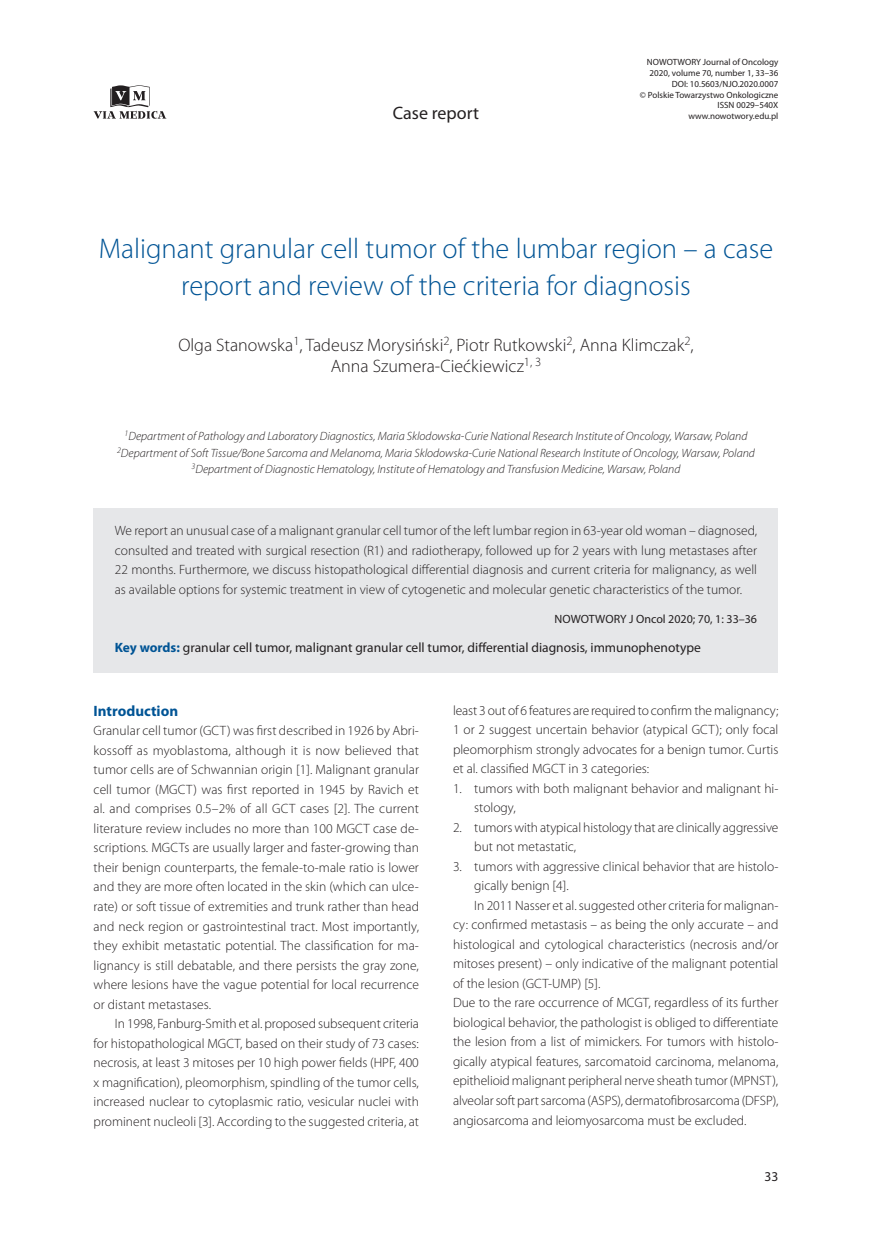
<style>
.page{position:relative;width:872px;height:1234px;background:#fff}
.page>*{position:absolute;margin:0;border:0;box-sizing:border-box;transform-origin:0 0}
._01_-_Tytuł_artykułu{font:300 28.5px/37.5px "Myriad Pro";color:#005495;text-align:center}
._02_-_Autor_artykułu{font:300 18px/21.6px "Myriad Pro";color:#231f20;text-align:center}
.t1{font:18px "Myriad Pro";color:#231f20}
._07_-_Srodtytul_1{font:700 15px "Myriad Pro";color:#005495}
._08_-_Tekst_bez_wcie{font:300 13.5px/19.5px "Myriad Pro";color:#231f20}
._08_-_Tekst{font:300 13.5px/19.5px "Myriad Pro";color:#231f20;text-align:justify}
._04_-_Streszczenie{font:300 13.5px/19.5px "Myriad Pro";color:#231f20;text-align:justify}
._05_-_Streszczenie_s{font:13.5px "Myriad Pro";color:#231f20}
._00_-_Praca{font:italic 300 12px "Myriad Pro";color:#231f20}
._00_-_Praca_ostatnia{font:italic 300 12px "Myriad Pro";color:#231f20}
._04_-_Streszczenie_n{font:12px "Myriad Pro";color:#231f20}
.t2{font:9px/10.8px "Myriad Pro";color:#231f20;text-align:right}
.s1{font-weight:700;color:#005495}
</style>
<div class="page">
<svg style="left:94px;top:85px;width:72px;height:34px"></svg>
<div style="left:94px;top:508px;width:684px;height:97px;background:#e6e7e9"></div>
<div style="left:94px;top:605px;width:684px;height:29px;background:#e6e7e9"></div>
<div style="left:94px;top:633px;width:684px;height:39px;background:#e6e7e9"></div>
<h2 class="t1" style="left:393px;top:102px;width:88px">Case report</h2>
<p class="t2" style="left:640px;top:56px;width:140px">NOWOTWORY Journal of Oncology<br>2020, volume 70, number 1, 33–36<br>DOI: 10.5603/NJO.2020.0007<br>© Polskie Towarzystwo Onkologiczne<br>ISSN 0029–540X www.nowotwory.edu.pl</p>
<p class="_01_-_Tytuł_artykułu" style="left:99px;top:229px;width:676px">Malignant granular cell tumor of the lumbar region – a case report and review of the criteria for diagnosis</p>
<p class="_02_-_Autor_artykułu" style="left:178px;top:334px;width:517px">Olga Stanowska<sup>1</sup>, Tadeusz Morysiński<sup>2</sup>, Piotr Rutkowski<sup>2</sup>, Anna Klimczak<sup>2</sup>,<br>Anna Szumera-Ciećkiewicz<sup>1,</sup> <sup>3</sup></p>
<p class="_00_-_Praca" style="left:125px;top:428px;width:624px"><sup>1</sup>Department of Pathology and Laboratory Diagnostics, Maria Sklodowska-Curie National Research Institute of Oncology, Warsaw, Poland</p>
<p class="_00_-_Praca" style="left:117px;top:445px;width:639px"><sup>2</sup>Department of Soft Tissue/Bone Sarcoma and Melanoma, Maria Sklodowska-Curie National Research Institute of Oncology, Warsaw, Poland</p>
<p class="_00_-_Praca_ostatnia" style="left:191px;top:461px;width:490px"><sup>3</sup>Department of Diagnostic Hematology, Institute of Hematology and Transfusion Medicine, Warsaw, Poland</p>
<p class="_04_-_Streszczenie" style="left:115px;top:520px;width:644px">We report an unusual case of a malignant granular cell tumor of the left lumbar region in 63-year old woman – diagnosed, consulted and treated with surgical resection (R1) and radiotherapy, followed up for 2 years with lung metastases after 22 months. Furthermore, we discuss histopathological differential diagnosis and current criteria for malignancy, as well as available options for systemic treatment in view of cytogenetic and molecular genetic characteristics of the tumor.</p>
<p class="_04_-_Streszczenie_n" style="left:554px;top:611px;width:204px">NOWOTWORY J Oncol 2020; 70, 1: 33–36</p>
<p class="_05_-_Streszczenie_s" style="left:115px;top:639px;width:587px"><span class="s1">Key words:</span> granular cell tumor, malignant granular cell tumor, differential diagnosis, immunophenotype</p>
<p class="_07_-_Srodtytul_1" style="left:94px;top:700px;width:86px">Introduction</p>
<p class="_08_-_Tekst_bez_wcie" style="left:94px;top:720px;width:327px;text-align:justify">Granular cell tumor (GCT) was first described in 1926 by Abri&shy;kossoff as myoblastoma, although it is now believed that tumor cells are of Schwannian origin [1]. Malignant granular cell tumor (MGCT) was first reported in 1945 by Ravich et al. and comprises 0.5–2% of all GCT cases [2]. The current literature review includes no more than 100 MGCT case de&shy;scriptions. MGCTs are usually larger and faster-growing than their benign counterparts, the female-to-male ratio is lower and they are more often located in the skin (which can ulce&shy;rate) or soft tissue of extremities and trunk rather than head and neck region or gastrointestinal tract. Most importantly, they exhibit metastatic potential. The classification for ma&shy;lignancy is still debatable, and there persists the gray zone, where lesions have the vague potential for local recurrence or distant metastases.</p>
<p class="_08_-_Tekst" style="left:94px;top:1013px;width:327px;text-indent:21px">In 1998, Fanburg-Smith et al. proposed subsequent criteria for histopathological MGCT, based on their study of 73 cases: necrosis, at least 3 mitoses per 10 high power fields (HPF, 400 x magnification), pleomorphism, spindling of the tumor cells, increased nuclear to cytoplasmic ratio, vesicular nuclei with prominent nucleoli [3]. According to the suggested criteria, at</p>
<p class="_08_-_Tekst" style="left:453px;top:700px;width:327px">least 3 out of 6 features are required to confirm the malignancy; 1 or 2 suggest uncertain behavior (atypical GCT); only focal pleomorphism strongly advocates for a benign tumor. Curtis et al. classified MGCT in 3 categories:</p>
<p class="_08_-_Tekst_bez_wcie" style="left:474px;top:778px;width:306px;text-indent:-21px">1. tumors with both malignant behavior and malignant hi&shy;stology,</p>
<p class="_08_-_Tekst_bez_wcie" style="left:474px;top:817px;width:306px;text-indent:-21px">2. tumors with atypical histology that are clinically aggressive but not metastatic,</p>
<p class="_08_-_Tekst_bez_wcie" style="left:474px;top:856px;width:306px;text-indent:-21px">3. tumors with aggressive clinical behavior that are histolo&shy;gically benign [4].</p>
<p class="_08_-_Tekst" style="left:453px;top:895px;width:327px;text-indent:21px">In 2011 Nasser et al. suggested other criteria for malignan&shy;cy: confirmed metastasis – as being the only accurate – and histological and cytological characteristics (necrosis and/or mitoses present) – only indicative of the malignant potential of the lesion (GCT-UMP) [5].</p>
<p class="_08_-_Tekst_bez_wcie" style="left:453px;top:992px;width:327px;text-align:justify">Due to the rare occurrence of MCGT, regardless of its further biological behavior, the pathologist is obliged to differentiate the lesion from a list of mimickers. For tumors with histolo&shy;gically atypical features, sarcomatoid carcinoma, melanoma, epithelioid malignant peripheral nerve sheath tumor (MPNST), alveolar soft part sarcoma (ASPS), dermatofibrosarcoma (DFSP), angiosarcoma and leiomyosarcoma must be excluded.</p>
<p class="_05_-_Streszczenie_s" style="left:764px;top:1168px;width:15px">33</p>
</div>
